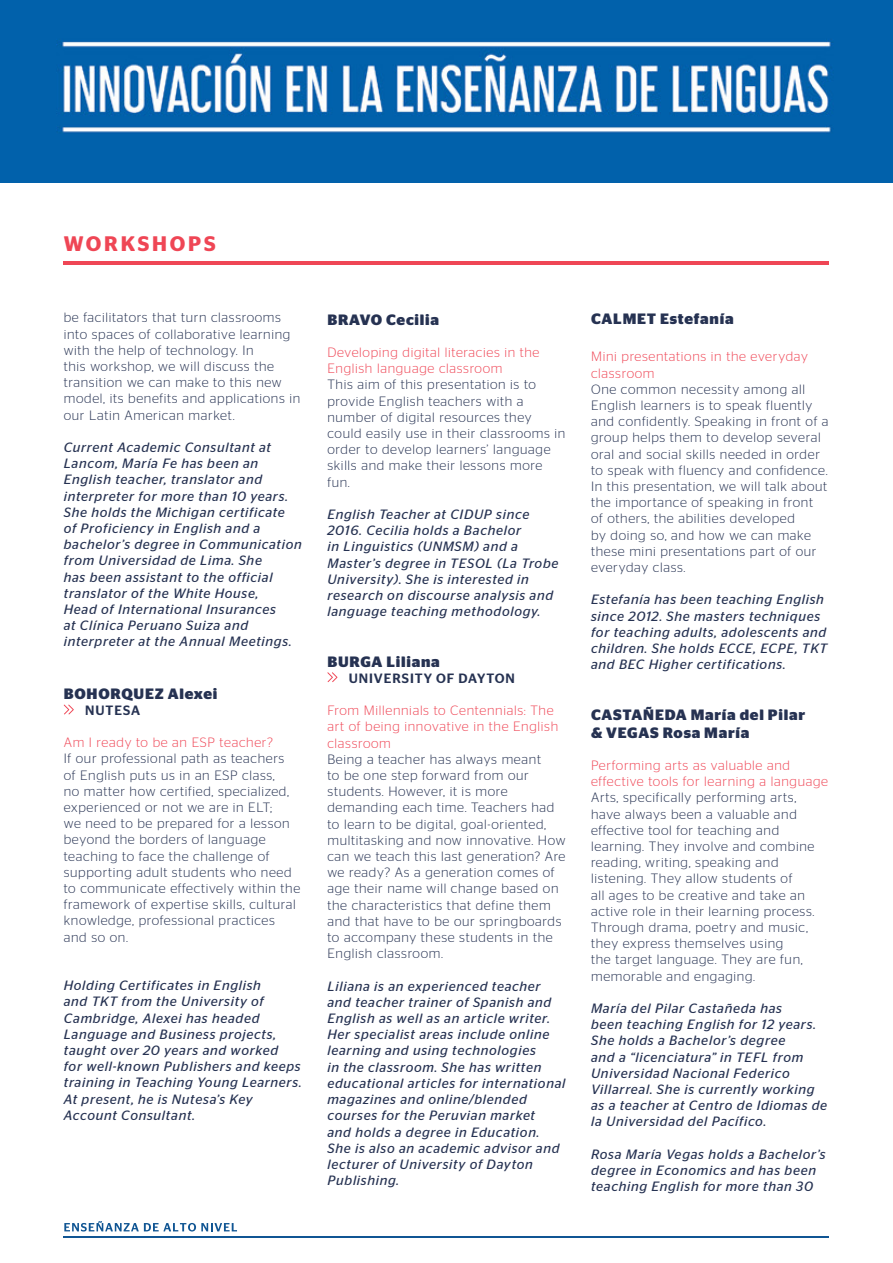
<style>
.page{position:relative;width:893px;height:1263px;background:#fff}
.page>*{position:absolute;margin:0;border:0;box-sizing:border-box;transform-origin:0 0}
.t1{font:600 21px "Stag Sans";letter-spacing:.13em;color:#ef4655}
.t2{font:700 15px/18px "Stag Sans";letter-spacing:.05em;color:#263252}
.t3{font:300 13.5px/16.2px "Stag Sans";letter-spacing:.05em;color:#263252}
.t4{font:italic 13.5px/16.2px "Stag Sans";letter-spacing:.05em;color:#263252}
.t5{font:300 13.5px/16.2px "Stag Sans";letter-spacing:.05em;color:#ef4655}
.t6{font:500 13.5px "Stag Sans";letter-spacing:.07em;color:#263252}
</style>
<div class="page">
<img style="left:0;top:0;width:893px;height:183px">
<hr style="left:64px;top:1237px;width:765px;height:1px;background:#105593">
<svg style="left:64px;top:1221px;width:173px;height:10px"></svg>
<hr style="left:64px;top:261px;width:765px;height:4px;background:#ef4655">
<svg style="left:64px;top:704px;width:10px;height:10px"></svg>
<svg style="left:327px;top:672px;width:10px;height:10px"></svg>
<h1 class="t1" style="left:64px;top:231px;width:154px">WORKSHOPS</h1>
<p class="t3" style="left:64px;top:309px;width:238px">be facilitators that turn classrooms into spaces of collaborative learning with the help of technology. In<br>this workshop, we will discuss the transition we can make to this new model, its benefits and applications in our Latin American market.</p>
<p class="t4" style="left:64px;top:439px;width:240px">Current Academic Consultant at<br>Lancom, María Fe has been an<br>English teacher, translator and interpreter for more than 10 years.<br>She holds the Michigan certificate<br>of Proficiency in English and a bachelor’s degree in Communication from Universidad de Lima. She<br>has been assistant to the official translator of the White House,<br>Head of International Insurances<br>at Clínica Peruano Suiza and interpreter at the Annual Meetings.</p>
<p class="t2" style="left:64px;top:684px;width:155px">BOHORQUEZ Alexei</p>
<p class="t6" style="left:85px;top:702px;width:56px">NUTESA</p>
<p class="t5" style="left:64px;top:734px;width:211px">Am I ready to be an ESP teacher?</p>
<p class="t3" style="left:64px;top:750px;width:238px">If our professional path as teachers<br>of English puts us in an ESP class,<br>no matter how certified, specialized, experienced or not we are in ELT;<br>we need to be prepared for a lesson beyond the borders of language teaching to face the challenge of supporting adult students who need to communicate effectively within the framework of expertise skills, cultural knowledge, professional practices and so on.</p>
<p class="t4" style="left:64px;top:977px;width:239px">Holding Certificates in English<br>and TKT from the University of<br>Cambridge, Alexei has headed<br>Language and Business projects, taught over 20 years and worked<br>for well-known Publishers and keeps training in Teaching Young Learners.<br>At present, he is Nutesa’s Key<br>Account Consultant.</p>
<p class="t2" style="left:327px;top:310px;width:113px">BRAVO Cecilia</p>
<p class="t5" style="left:327px;top:344px;width:214px">Developing digital literacies in the<br>English language classroom</p>
<p class="t3" style="left:327px;top:376px;width:239px">This aim of this presentation is to provide English teachers with a number of digital resources they could easily use in their classrooms in order to develop learners’ language skills and make their lessons more fun.</p>
<p class="t4" style="left:327px;top:506px;width:233px">English Teacher at CIDUP since<br>2016. Cecilia holds a Bachelor<br>in Linguistics (UNMSM) and a<br>Master’s degree in TESOL (La Trobe<br>University). She is interested in research on discourse analysis and language teaching methodology.</p>
<p class="t2" style="left:327px;top:652px;width:114px">BURGA Liliana</p>
<p class="t6" style="left:349px;top:670px;width:168px">UNIVERSITY OF DAYTON</p>
<p class="t5" style="left:327px;top:702px;width:232px">From Millennials to Centennials: The art of being innovative in the English classroom</p>
<p class="t3" style="left:327px;top:751px;width:240px">Being a teacher has always meant<br>to be one step forward from our students. However, it is more demanding each time. Teachers had to learn to be digital, goal-oriented, multitasking and now innovative. How can we teach this last generation? Are we ready? As a generation comes of age their name will change based on the characteristics that define them and that have to be our springboards to accompany these students in the English classroom.</p>
<p class="t4" style="left:327px;top:978px;width:240px">Liliana is an experienced teacher and teacher trainer of Spanish and<br>English as well as an article writer.<br>Her specialist areas include online learning and using technologies<br>in the classroom. She has written educational articles for international magazines and online/blended courses for the Peruvian market<br>and holds a degree in Education.<br>She is also an academic advisor and lecturer of University of Dayton<br>Publishing.</p>
<p class="t2" style="left:591px;top:309px;width:144px">CALMET Estefanía</p>
<p class="t5" style="left:591px;top:348px;width:218px">Mini presentations in the everyday classroom</p>
<p class="t3" style="left:591px;top:381px;width:239px">One common necessity among all English learners is to speak fluently and confidently. Speaking in front of a group helps them to develop several oral and social skills needed in order to speak with fluency and confidence.<br>In this presentation, we will talk about the importance of speaking in front<br>of others, the abilities developed<br>by doing so, and how we can make these mini presentations part of our everyday class.</p>
<p class="t4" style="left:591px;top:591px;width:238px">Estefanía has been teaching English since 2012. She masters techniques for teaching adults, adolescents and children. She holds ECCE, ECPE, TKT and BEC Higher certifications.</p>
<p class="t2" style="left:591px;top:705px;width:215px">CASTAÑEDA María del Pilar &amp; VEGAS Rosa María</p>
<p class="t5" style="left:591px;top:757px;width:239px">Performing arts as valuable and effective tools for learning a language</p>
<p class="t3" style="left:591px;top:789px;width:225px">Arts, specifically performing arts, have always been a valuable and effective tool for teaching and learning. They involve and combine reading, writing, speaking and listening. They allow students of<br>all ages to be creative and take an active role in their learning process.<br>Through drama, poetry and music, they express themselves using<br>the target language. They are fun, memorable and engaging.</p>
<p class="t4" style="left:591px;top:1000px;width:238px">María del Pilar Castañeda has<br>been teaching English for 12 years.<br>She holds a Bachelor’s degree<br>and a “licenciatura” in TEFL from<br>Universidad Nacional Federico<br>Villarreal. She is currently working as a teacher at Centro de Idiomas de la Universidad del Pacífico.</p>
<p class="t4" style="left:591px;top:1146px;width:236px">Rosa María Vegas holds a Bachelor’s degree in Economics and has been teaching English for more than 30</p>
</div>
